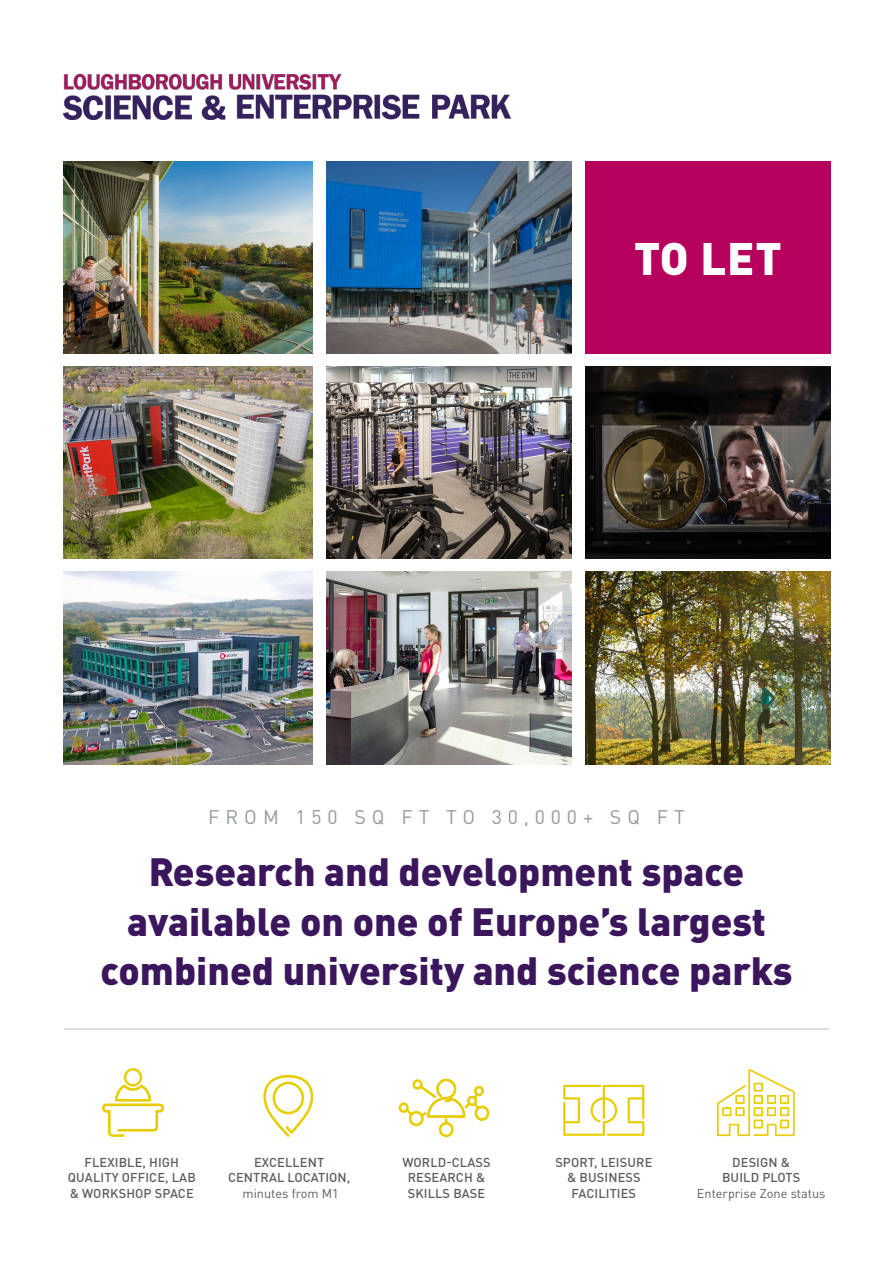
<style>
.page{position:relative;width:893px;height:1263px;background:#fff}
.page>*{position:absolute;margin:0;border:0;box-sizing:border-box;transform-origin:0 0}
.t1{font:900 45px "DINOT";color:#fff}
.t2{font:900 39px/49.5px "DINOT";color:#3b165c;text-align:center}
.t3{font:19.5px "DINOT";letter-spacing:.305em;color:#939b9f}
.t4{font:500 12.75px/15.3px "DINOT";letter-spacing:.01em;color:#575e62;text-align:center}
.t5{font:12.75px "DINOT";color:#575e62}
</style>
<div class="page">
<img style="left:64px;top:74px;width:447px;height:46px">
<img style="left:64px;top:572px;width:249px;height:192px">
<img style="left:64px;top:367px;width:249px;height:192px">
<img style="left:64px;top:162px;width:249px;height:192px">
<img style="left:326px;top:572px;width:246px;height:192px">
<img style="left:326px;top:367px;width:246px;height:192px">
<img style="left:326px;top:162px;width:246px;height:192px">
<img style="left:585px;top:572px;width:246px;height:192px">
<img style="left:585px;top:367px;width:246px;height:192px">
<div style="left:585px;top:162px;width:246px;height:192px;background:#b6005d"></div>
<hr style="left:64px;top:1029px;width:765px;height:1px;background:#989797">
<svg style="left:263px;top:1075px;width:51px;height:62px"></svg>
<svg style="left:102px;top:1068px;width:62px;height:69px"></svg>
<svg style="left:563px;top:1085px;width:81px;height:51px"></svg>
<svg style="left:399px;top:1079px;width:90px;height:58px"></svg>
<svg style="left:716px;top:1068px;width:80px;height:69px"></svg>
<h1 class="t1" style="left:634px;top:228px;width:149px">TO LET</h1>
<h3 class="t3" style="left:208px;top:805px;width:478px">FROM 150 SQ FT TO 30,000+ SQ FT</h3>
<h2 class="t2" style="left:101px;top:846px;width:693px">Research and development space available on one of Europe’s largest combined university and science parks</h2>
<p class="t4" style="left:68px;top:1154px;width:129px">FLEXIBLE, HIGH<br>QUALITY OFFICE, LAB &amp; WORKSHOP SPACE</p>
<p class="t4" style="left:228px;top:1154px;width:124px">EXCELLENT<br>CENTRAL LOCATION,</p>
<p class="t5" style="left:243px;top:1185px;width:98px">minutes from M1</p>
<p class="t4" style="left:402px;top:1154px;width:90px">WORLD-CLASS<br>RESEARCH &amp;<br>SKILLS BASE</p>
<p class="t4" style="left:555px;top:1154px;width:99px">SPORT, LEISURE &amp; BUSINESS<br>FACILITIES</p>
<p class="t4" style="left:722px;top:1154px;width:80px">DESIGN &amp;<br>BUILD PLOTS</p>
<p class="t5" style="left:697px;top:1185px;width:130px">Enterprise Zone status</p>
</div>
